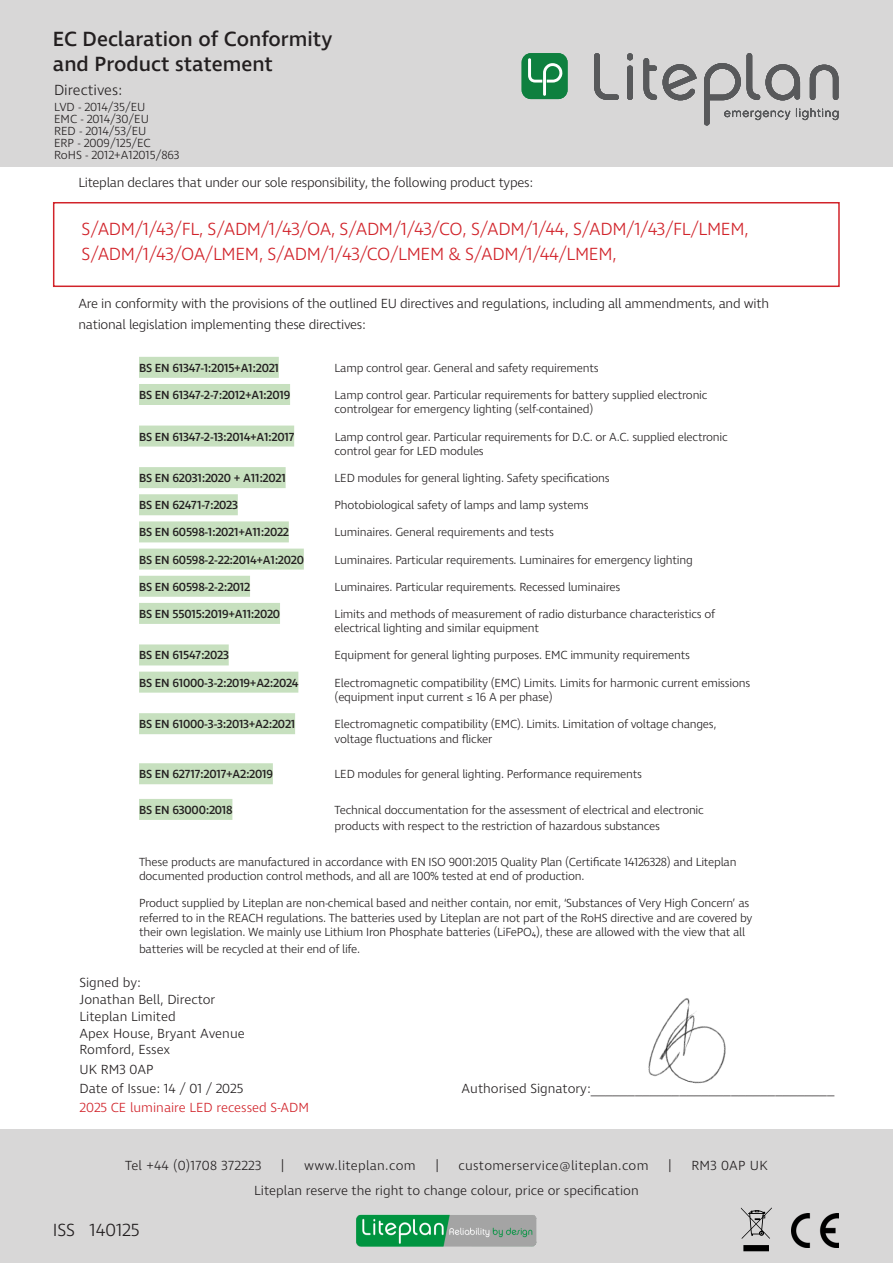
<style>
.page{position:relative;width:893px;height:1263px;background:#fff}
.page>*{position:absolute;margin:0;border:0;box-sizing:border-box;transform-origin:0 0}
.t1{font:500 21px "Ingra";color:#231f20}
.t2{font:300 18px "Ingra";letter-spacing:-.02em;color:#d1232a}
.t3{font:300 18px "Ingra";color:#231f20}
.t4{font:300 15px "Ingra";color:#231f20}
.t5{font:300 13.5px/21px "Ingra";letter-spacing:-.015em;color:#231f20}
.t6{font:300 13.5px "Ingra";letter-spacing:.02em;color:#231f20}
.t7{font:300 13.5px "Ingra";color:#d1232a}
.t8{font:300 12px/14.4px "Ingra";letter-spacing:-.02em;color:#231f20}
.t9{font:500 12px "Ingra";letter-spacing:-.02em;color:#231f20}
.t10{font:300 12px "Ingra";color:#231f20}
</style>
<div class="page">
<div style="left:53px;top:202px;width:787px;height:85px;border:2px solid #d1232a"></div>
<div style="left:0;top:0;width:893px;height:167px;background:#d8d7d7"></div>
<svg style="left:594px;top:53px;width:25px;height:47px"></svg>
<svg style="left:627px;top:53px;width:6px;height:47px"></svg>
<svg style="left:643px;top:58px;width:14px;height:42px"></svg>
<svg style="left:663px;top:64px;width:34px;height:36px"></svg>
<svg style="left:704px;top:53px;width:134px;height:72px"></svg>
<div style="left:522px;top:53px;width:46px;height:46px;background:#0e803f;border-radius:9px"></div>
<svg style="left:528px;top:58px;width:35px;height:38px"></svg>
<div style="left:0;top:1129px;width:893px;height:134px;background:#d8d7d7"></div>
<svg style="left:741px;top:1207px;width:31px;height:44px"></svg>
<img style="left:791px;top:1213px;width:48px;height:34px">
<div style="left:139px;top:357px;width:140px;height:21px;background:#c7e0bf"></div>
<div style="left:139px;top:384px;width:151px;height:21px;background:#c7e0bf"></div>
<div style="left:139px;top:426px;width:155px;height:21px;background:#c7e0bf"></div>
<div style="left:139px;top:467px;width:147px;height:21px;background:#c7e0bf"></div>
<div style="left:139px;top:494px;width:99px;height:21px;background:#c7e0bf"></div>
<div style="left:139px;top:521px;width:150px;height:21px;background:#c7e0bf"></div>
<div style="left:139px;top:549px;width:165px;height:21px;background:#c7e0bf"></div>
<div style="left:139px;top:576px;width:111px;height:21px;background:#c7e0bf"></div>
<div style="left:139px;top:603px;width:141px;height:21px;background:#c7e0bf"></div>
<div style="left:139px;top:644px;width:90px;height:21px;background:#c7e0bf"></div>
<div style="left:139px;top:672px;width:159px;height:21px;background:#c7e0bf"></div>
<div style="left:139px;top:713px;width:156px;height:21px;background:#c7e0bf"></div>
<div style="left:139px;top:763px;width:134px;height:21px;background:#c7e0bf"></div>
<div style="left:139px;top:799px;width:93px;height:21px;background:#c7e0bf"></div>
<img style="left:648px;top:998px;width:78px;height:86px">
<img style="left:356px;top:1214px;width:181px;height:33px">
<p class="t1" style="left:53px;top:26px;width:281px">EC Declaration of Conformity</p>
<p class="t1" style="left:53px;top:51px;width:222px">and Product statement</p>
<p class="t4" style="left:54px;top:81px;width:70px">Directives:</p>
<p class="t10" style="left:54px;top:100px;width:93px">LVD - 2014/35/EU</p>
<p class="t10" style="left:54px;top:112px;width:97px">EMC - 2014/30/EU</p>
<p class="t10" style="left:54px;top:124px;width:94px">RED - 2014/53/EU</p>
<p class="t10" style="left:54px;top:136px;width:98px">ERP - 2009/125/EC</p>
<p class="t10" style="left:54px;top:148px;width:127px">RoHS - 2012+A12015/863</p>
<p class="t5" style="left:78px;top:173px;width:456px">Liteplan declares that under our sole responsibility, the following product types:</p>
<p class="t2" style="left:82px;top:218px;width:669px">S/ADM/1/43/FL, S/ADM/1/43/OA, S/ADM/1/43/CO, S/ADM/1/44, S/ADM/1/43/FL/LMEM,</p>
<p class="t2" style="left:82px;top:243px;width:537px">S/ADM/1/43/OA/LMEM, S/ADM/1/43/CO/LMEM &amp; S/ADM/1/44/LMEM,</p>
<p class="t5" style="left:78px;top:294px;width:692px">Are in conformity with the provisions of the outlined EU directives and regulations, including all ammendments, and with national legislation implementing these directives:</p>
<p class="t9" style="left:139px;top:360px;width:142px">BS EN 61347-1:2015+A1:2021</p>
<p class="t8" style="left:335px;top:361px;width:266px">Lamp control gear. General and safety requirements</p>
<p class="t9" style="left:139px;top:387px;width:153px">BS EN 61347-2-7:2012+A1:2019</p>
<p class="t8" style="left:335px;top:388px;width:374px">Lamp control gear. Particular requirements for battery supplied electronic controlgear for emergency lighting (self-contained)</p>
<p class="t9" style="left:139px;top:429px;width:157px">BS EN 61347-2-13:2014+A1:2017</p>
<p class="t8" style="left:335px;top:430px;width:395px">Lamp control gear. Particular requirements for D.C. or A.C. supplied electronic control gear for LED modules</p>
<p class="t9" style="left:139px;top:471px;width:148px">BS EN 62031:2020 + A11:2021</p>
<p class="t8" style="left:335px;top:471px;width:277px">LED modules for general lighting. Safety specifications</p>
<p class="t9" style="left:139px;top:498px;width:100px">BS EN 62471-7:2023</p>
<p class="t8" style="left:335px;top:499px;width:255px">Photobiological safety of lamps and lamp systems</p>
<p class="t9" style="left:139px;top:525px;width:152px">BS EN 60598-1:2021+A11:2022</p>
<p class="t8" style="left:335px;top:526px;width:221px">Luminaires. General requirements and tests</p>
<p class="t9" style="left:139px;top:552px;width:167px">BS EN 60598-2-22:2014+A1:2020</p>
<p class="t8" style="left:335px;top:553px;width:360px">Luminaires. Particular requirements. Luminaires for emergency lighting</p>
<p class="t9" style="left:139px;top:579px;width:113px">BS EN 60598-2-2:2012</p>
<p class="t8" style="left:335px;top:580px;width:287px">Luminaires. Particular requirements. Recessed luminaires</p>
<p class="t9" style="left:139px;top:606px;width:143px">BS EN 55015:2019+A11:2020</p>
<p class="t8" style="left:335px;top:607px;width:382px">Limits and methods of measurement of radio disturbance characteristics of electrical lighting and similar equipment</p>
<p class="t9" style="left:139px;top:648px;width:91px">BS EN 61547:2023</p>
<p class="t8" style="left:335px;top:649px;width:357px">Equipment for general lighting purposes. EMC immunity requirements</p>
<p class="t9" style="left:139px;top:675px;width:161px">BS EN 61000-3-2:2019+A2:2024</p>
<p class="t8" style="left:335px;top:676px;width:417px">Electromagnetic compatibility (EMC) Limits. Limits for harmonic current emissions (equipment input current ≤ 16 A per phase)</p>
<p class="t9" style="left:139px;top:717px;width:158px">BS EN 61000-3-3:2013+A2:2021</p>
<p class="t8" style="left:335px;top:717px;width:383px">Electromagnetic compatibility (EMC). Limits. Limitation of voltage changes, voltage fluctuations and flicker</p>
<p class="t9" style="left:139px;top:767px;width:136px">BS EN 62717:2017+A2:2019</p>
<p class="t8" style="left:335px;top:768px;width:309px">LED modules for general lighting. Performance requirements</p>
<p class="t9" style="left:139px;top:802px;width:95px">BS EN 63000:2018</p>
<p class="t8" style="left:335px;top:802px;width:371px;line-height:16.2px">Technical doccumentation for the assessment of electrical and electronic products with respect to the restriction of hazardous substances</p>
<p class="t8" style="left:139px;top:855px;width:599px">These products are manufactured in accordance with EN ISO 9001:2015 Quality Plan (Certificate 14126328) and Liteplan documented production control methods, and all are 100% tested at end of production.</p>
<p class="t8" style="left:139px;top:897px;width:615px">Product supplied by Liteplan are non-chemical based and neither contain, nor emit, ‘Substances of Very High Concern’ as referred to in the REACH regulations. The batteries used by Liteplan are not part of the RoHS directive and are covered by their own legislation. We mainly use Lithium Iron Phosphate batteries (LiFePO4), these are allowed with the view that all</p>
<p class="t8" style="left:139px;top:942px;width:223px">batteries will be recycled at their end of life.</p>
<p class="t5" style="left:80px;top:973px;width:63px">Signed by:</p>
<p class="t5" style="left:80px;top:990px;width:137px">Jonathan Bell, Director</p>
<p class="t5" style="left:80px;top:1006px;width:98px">Liteplan Limited</p>
<p class="t5" style="left:80px;top:1023px;width:167px">Apex House, Bryant Avenue</p>
<p class="t5" style="left:80px;top:1040px;width:92px">Romford, Essex</p>
<p class="t5" style="left:80px;top:1059px;width:75px">UK RM3 0AP</p>
<p class="t5" style="left:80px;top:1078px;width:165px">Date of Issue: 14 / 01 / 2025</p>
<p class="t5" style="left:462px;top:1078px;width:374px">Authorised Signatory:_________________________________</p>
<p class="t7" style="left:80px;top:1099px;width:231px">2025 CE luminaire LED recessed S-ADM</p>
<p class="t6" style="left:125px;top:1157px;width:138px">Tel +44 (0)1708 372223</p>
<p class="t5" style="left:281px;top:1155px;width:4px">|</p>
<p class="t6" style="left:304px;top:1157px;width:113px">www.liteplan.com</p>
<p class="t5" style="left:436px;top:1155px;width:4px">|</p>
<p class="t6" style="left:459px;top:1157px;width:192px">customerservice@liteplan.com</p>
<p class="t5" style="left:668px;top:1155px;width:4px">|</p>
<p class="t5" style="left:691px;top:1155px;width:78px">RM3 0AP UK</p>
<p class="t3" style="left:53px;top:1218px;width:88px">ISS 140125</p>
<p class="t5" style="left:254px;top:1181px;width:386px">Liteplan reserve the right to change colour, price or specification</p>
</div>
